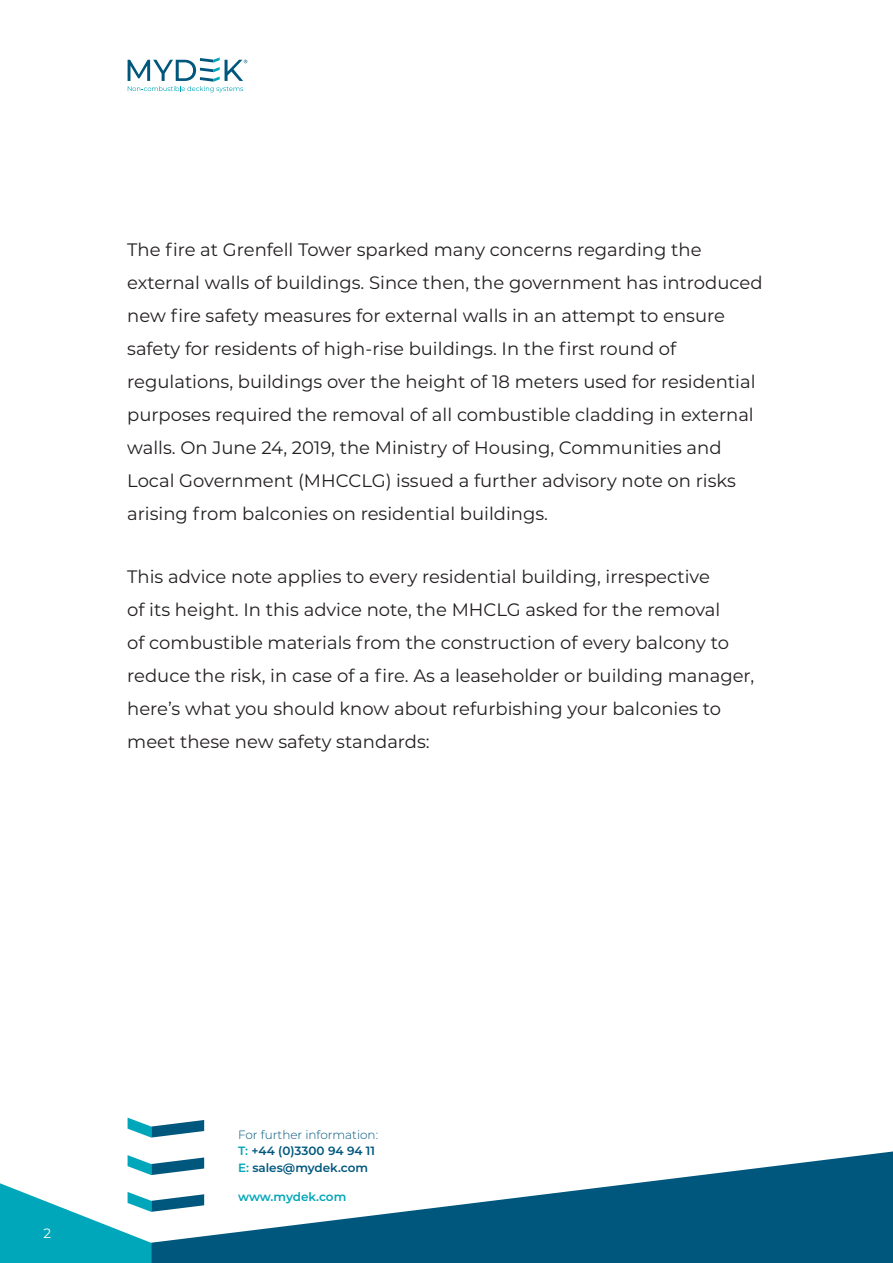
<style>
.page{position:relative;width:893px;height:1263px;background:#fff}
.page>*{position:absolute;margin:0;border:0;box-sizing:border-box;transform-origin:0 0}
.Intro_text{font:18px/33px "Montserrat";color:#231f20}
.t1{font:13.5px "Montserrat";color:#fff}
.t2{font:600 12px/16.5px "Montserrat";color:#00577d}
.t3{font:600 12px "Montserrat";letter-spacing:-.01em;color:#00a6b9}
.s1{font-weight:300}
.s2{color:#00a6b9}
</style>
<div class="page">
<svg style="left:0;top:1155px;width:151px;height:108px"></svg>
<svg style="left:128px;top:1117px;width:76px;height:20px"></svg>
<svg style="left:151px;top:1151px;width:742px;height:112px;fill:#00577d"></svg>
<svg style="left:128px;top:57px;width:119px;height:35px"></svg>
<p class="Intro_text" style="left:127px;top:233px;width:637px">The fire at Grenfell Tower sparked many concerns regarding the external walls of buildings. Since then, the government has introduced new fire safety measures for external walls in an attempt to ensure safety for residents of high-rise buildings. In the first round of regulations, buildings over the height of 18 meters used for residential purposes required the removal of all combustible cladding in external walls. On June 24, 2019, the Ministry of Housing, Communities and Local Government (MHCCLG) issued a further advisory note on risks arising from balconies on residential buildings.</p>
<p class="Intro_text" style="left:127px;top:559px;width:629px">This advice note applies to every residential building, irrespective<br>of its height. In this advice note, the MHCLG asked for the removal<br>of combustible materials from the construction of every balcony to reduce the risk, in case of a fire. As a leaseholder or building manager, here’s what you should know about refurbishing your balconies to meet these new safety standards:</p>
<p class="t1" style="left:43px;top:1224px;width:9px">2</p>
<p class="t2" style="left:238px;top:1125px;width:141px"><span class="s1">For further information:<br></span><span class="s2">T:</span> +44 (0)3300 94 94 11<br><span class="s2">E:</span> sales@mydek.com</p>
<p class="t3" style="left:238px;top:1188px;width:110px">www.mydek.com</p>
</div>
